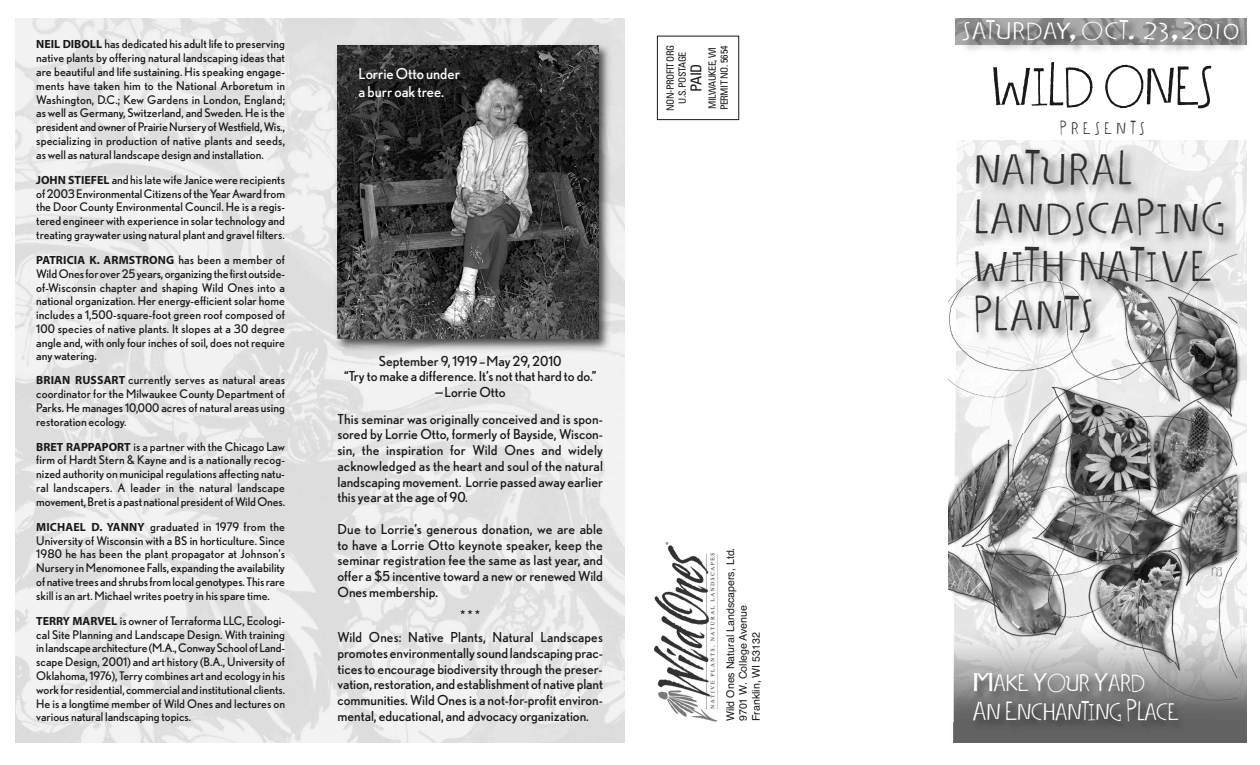
<style>
.page{position:relative;width:1260px;height:765px;background:#fff}
.page>*{position:absolute;margin:0;border:0;box-sizing:border-box;transform-origin:0 0}
.t1{font:57.5px "Hatmaker";color:#191919}
.t2{font:45px/48.8px "Hatmaker";letter-spacing:.04em;color:#303030;scale:1.1 1}
.t3{font:25px/28.8px "Hatmaker";color:#fff;scale:1.05 1}
.t4{font:25px "Hatmaker";letter-spacing:.055em;color:#fff;scale:1.2 1}
.t5{font:17.5px "Hatmaker";letter-spacing:.28em;color:#303030}
.t6{font:15px/18.8px "Nobel";color:#fff}
.t7{font:condensed 15px "Univers";color:#191919}
.t8{font:13.75px/15.8px "Nobel";color:#191919;text-align:justify}
.t9{font:11.88px/13.8px "Nobel";color:#191919;text-align:justify}
.t10{font:700 11.88px "Myriad";letter-spacing:.01em;color:#191919}
.t11{font:10.62px/12.8px "Helvetica";color:#191919}
.t12{font:condensed 10px/12px "Univers";letter-spacing:-.045em;color:#191919;text-align:center}
.s1{font-family:"Myriad";font-weight:700}
.s2{font-family:"Nobel";font-weight:400}
.s3{font-size:27.5px}
</style>
<div class="page">
<img style="left:15px;top:19px;width:610px;height:723px">
<img style="left:955px;top:18px;width:292px;height:34px">
<img style="left:948px;top:432px;width:299px;height:310px">
<img style="left:948px;top:141px;width:299px;height:291px">
<img style="left:966px;top:663px;width:281px;height:80px">
<img style="left:653px;top:542px;width:65px;height:180px">
<img style="left:332px;top:39px;width:282px;height:316px">
<img style="left:338px;top:45px;width:260px;height:294px">
<div style="left:657px;top:36px;width:82px;height:84px;border:1px solid #191919"></div>
<p class="t9" style="left:36px;top:37px;width:250px"><span class="s1">NEIL DIBOLL</span> hasdedicatedhisadultlifetopreserving native plants by offering natural landscaping ideas that are beautiful and life sustaining. His speaking engage&shy;ments have taken him to the National Arboretum in Washington, D.C.; Kew Gardens in London, England; as well as Germany, Switzerland, and Sweden. He is the presidentandownerofPrairieNurseryofWestfield,Wis., specializing in production of native plants and seeds, aswellasnaturallandscapedesignandinstallation.</p>
<p class="t9" style="left:36px;top:173px;width:250px"><span class="s1">JOHN STIEFEL</span> andhislatewifeJanicewererecipients of2003EnvironmentalCitizensoftheYearAwardfrom the Door County Environmental Council. He is a regis&shy;teredengineerwithexperienceinsolartechnologyand treatinggraywaterusingnaturalplantandgravelfilters.</p>
<p class="t10" style="left:36px;top:256px;width:250px">PATRICIA K. ARMSTRONG <span class="s2">has been a member of</span></p>
<p class="t9" style="left:36px;top:267px;width:250px">WildOnesforover25years,organizingthefirstoutside&shy;of-Wisconsin chapter and shaping Wild Ones into a national organization. Her energy-efficient solar home includes a 1,500-square-foot green roof composed of 100 species of native plants. It slopes at a 30 degree angle and, with only four inches of soil, does not require anywatering.</p>
<p class="t9" style="left:36px;top:373px;width:250px"><span class="s1">BRIAN RUSSART</span> currently serves as natural areas coordinator for the Milwaukee County Department of Parks. He manages 10,000 acres of natural areas using restorationecology.</p>
<p class="t9" style="left:36px;top:440px;width:250px"><span class="s1">BRET RAPPAPORT</span> is a partner with the Chicago Law firm of Hardt Stern &amp; Kayne and is a nationally recog&shy;nized authority on municipal regulations affecting natu&shy;ral landscapers. A leader in the natural landscape movement,BretisapastnationalpresidentofWildOnes.</p>
<p class="t9" style="left:36px;top:520px;width:250px"><span class="s1">MICHAEL D. YANNY</span> graduated in 1979 from the University of Wisconsin with a BS in horticulture. Since 1980 he has been the plant propagator at Johnson's NurseryinMenomoneeFalls,expandingtheavailability ofnativetreesandshrubsfromlocalgenotypes.Thisrare skillisanart.Michaelwritespoetryinhissparetime.</p>
<p class="t9" style="left:36px;top:614px;width:250px"><span class="s1">TERRY MARVEL</span> is owner of Terraforma LLC, Ecologi&shy;cal Site Planning and Landscape Design. With training inlandscapearchitecture(M.A.,ConwaySchoolofLand&shy;scape Design, 2001) and art history (B.A., University of Oklahoma,1976),Terrycombinesartandecologyinhis workforresidential,commercialandinstitutionalclients.<br>He is a longtime member of Wild Ones and lectures on variousnaturallandscapingtopics.</p>
<p class="t6" style="left:359px;top:64px;width:103px">LorrieOttounder aburroaktree.</p>
<p class="t8" style="left:344px;top:353px;width:254px;text-align:center">September9,1919–May29,2010 “Trytomakeadifference.It’snotthathardtodo.” —LorrieOtto</p>
<p class="t8" style="left:337px;top:411px;width:267px">This seminar was originally conceived and is spon&shy;sored by Lorrie Otto, formerly of Bayside, Wiscon&shy;sin, the inspiration for Wild Ones and widely acknowledged as the heart and soul of the natural landscapingmovement. Lorriepassedawayearlier thisyearattheageof90.</p>
<p class="t8" style="left:337px;top:521px;width:267px">Due to Lorrie’s generous donation, we are able to have a Lorrie Otto keynote speaker, keep the seminar registration fee the same as last year, and offer a $5 incentive toward a new or renewed Wild Onesmembership.</p>
<p class="t8" style="left:338px;top:604px;width:267px;line-height:22px;text-align:center">***<br>Wild Ones: Native Plants, Natural Landscapes</p>
<p class="t8" style="left:338px;top:645px;width:267px">promotesenvironmentallysoundlandscapingprac&shy;tices to encourage biodiversity through the preser&shy;vation,restoration,andestablishmentofnativeplant communities. Wild Ones is a not-for-profit environ&shy;mental,educational,andadvocacyorganization.</p>
<p class="t12" style="left:665px;top:111px;width:68px;rotate:-90deg">NON-PROFIT ORG<br>U.S. POSTAGE</p>
<p class="t12" style="left:707px;top:110px;width:66px;text-align:left;rotate:-90deg">MILWAUKEE, WI<br>PERMIT NO. 5654</p>
<p class="t7" style="left:691px;top:92px;width:30px;rotate:-90deg">PAID</p>
<p class="t11" style="left:724px;top:721px;width:175px;rotate:-90deg">Wild Ones Natural Landscapers, Ltd.<br>9701 W. College Avenue<br>Franklin, WI 53132</p>
<h3 class="t4" style="left:963px;top:16px;width:232px">SATURDAY,OCT. 23,2010</h3>
<h1 class="t1" style="left:992px;top:52px;width:222px">WILD ONES</h1>
<h3 class="t5" style="left:1060px;top:117px;width:86px">PRESENTS</h3>
<h2 class="t2" style="left:974px;top:144px;width:230px">NATURAL<br>LANDSCAPING<br>WITH NATIVE<br>PLANTS</h2>
<h3 class="t3" style="left:973px;top:668px;width:197px"><span class="s3">M</span>AKE <span class="s3">Y</span>OUR <span class="s3">Y</span>ARD<br><span class="s3">A</span>N <span class="s3">E</span>NCHANTING <span class="s3">P</span>LACE</h3>
</div>
